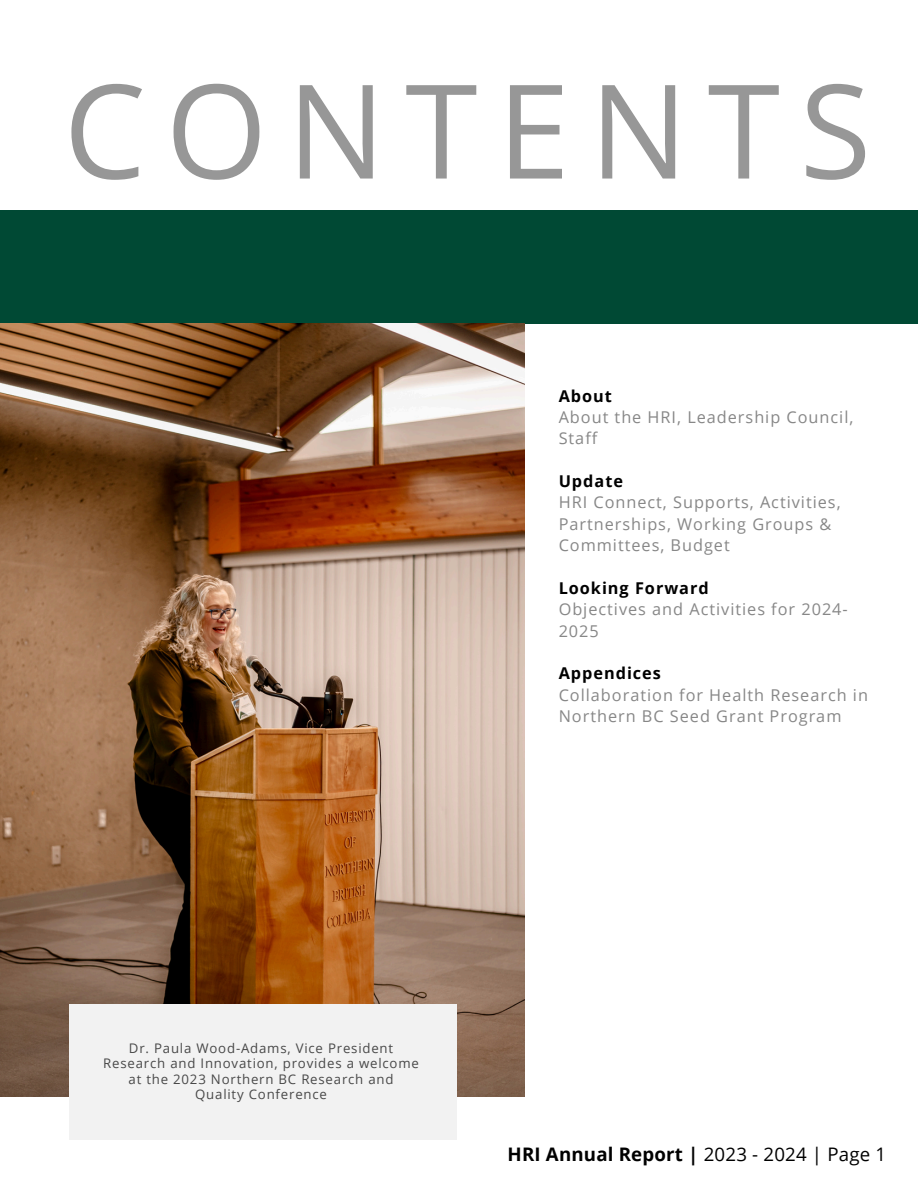
<style>
.page{position:relative;width:918px;height:1188px;background:#fff}
.page>*{position:absolute;margin:0;border:0;box-sizing:border-box;transform-origin:0 0}
.t1{font:130.8px "Open Sans";letter-spacing:.15em;color:#979797}
.t2{font:700 18.75px "Open Sans";letter-spacing:.01em;color:#000}
.t3{font:16.35px/21.3px "Open Sans";letter-spacing:.06em;color:#878787}
.t4{font:13.2px/15.5px "Open Sans";letter-spacing:.06em;color:#484848;text-align:center}
.s1{font-weight:700;color:#000}
.s2{font-weight:400}
</style>
<div class="page">
<div style="left:0;top:210px;width:918px;height:114px;background:#004934"></div>
<img style="left:0;top:324px;width:524px;height:772px">
<div style="left:70px;top:1004px;width:387px;height:136px;background:#f2f2f2"></div>
<h1 class="t1" style="left:63px;top:39px;width:809px">CONTENTS</h1>
<h3 class="t3" style="left:559px;top:385px;width:296px"><span class="s1">About<br></span>About the HRI, Leadership Council,<br>Staff</h3>
<h3 class="t3" style="left:559px;top:470px;width:284px"><span class="s1">Update<br></span>HRI Connect, Supports, Activities,<br>Partnerships, Working Groups &amp;<br>Committees, Budget</h3>
<h3 class="t3" style="left:559px;top:577px;width:291px"><span class="s1">Looking Forward<br></span>Objectives and Activities for 2024-<br>2025</h3>
<h3 class="t3" style="left:559px;top:662px;width:311px"><span class="s1">Appendices<br></span>Collaboration for Health Research in<br>Northern BC Seed Grant Program</h3>
<p class="t4" style="left:103px;top:1040px;width:317px">Dr. Paula Wood-Adams, Vice President Research and Innovation, provides a welcome at the 2023 Northern BC Research and Quality Conference</p>
<h2 class="t2" style="left:508px;top:1141px;width:380px">HRI Annual Report | <span class="s2">2023 - 2024 | Page 1</span></h2>
</div>
